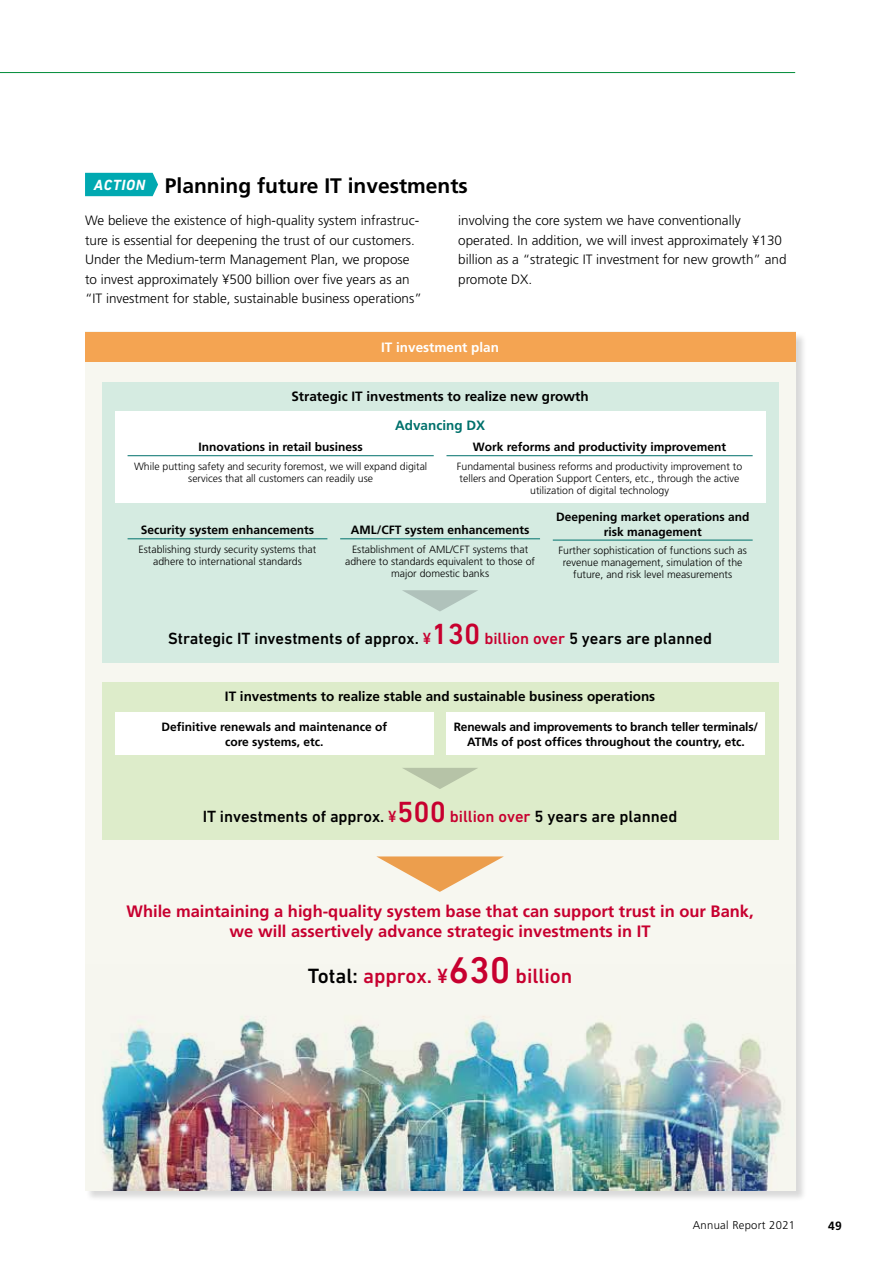
<style>
.page{position:relative;width:893px;height:1263px;background:#fff}
.page>*{position:absolute;margin:0;border:0;box-sizing:border-box;transform-origin:0 0}
.t1{font:700 21px "Frutiger";color:#000}
.t2{font:500 21px "DIN Next LT Pro";color:#c7002f}
.t3{font:700 16.5px/19.5px "Frutiger";color:#c7002f;text-align:center}
.t4{font:500 16.5px "DIN Next LT Pro";color:#000}
.t5{font:300 13.5px/19.5px "Frutiger";color:#000}
.t6{font:700 13.5px "Frutiger";color:#000}
.t7{font:700 13.5px "Frutiger";color:#fff}
.t8{font:700 13.5px "Frutiger";color:#00716c}
.t9{font:700 12px/15px "Frutiger";color:#000;text-align:center}
.t10{font:300 11.25px "Frutiger";letter-spacing:.025em;color:#000}
.t11{font:300 10.5px/12px "Frutiger";color:#000;text-align:center}
.s1{color:#c7002f}
.s2{font-size:29.7px;color:#c7002f}
.s3{color:#000}
.s4{font-size:37.8px}
</style>
<div class="page">
<div style="left:85px;top:332px;width:722px;height:870px;background:#000;opacity:.15"></div>
<div style="left:85px;top:332px;width:710px;height:859px;background:#f7f7f0"></div>
<div style="left:102px;top:382px;width:676px;height:281px;background:#d5ebe1"></div>
<div style="left:102px;top:682px;width:676px;height:157px;background:#ddecca"></div>
<hr style="left:0;top:72px;width:795px;height:1px;background:#008c38">
<svg style="left:376px;top:856px;width:128px;height:36px"></svg>
<div style="left:85px;top:332px;width:710px;height:29px;background:#f4a452"></div>
<svg style="left:402px;top:590px;width:76px;height:21px"></svg>
<svg style="left:403px;top:768px;width:75px;height:21px"></svg>
<img style="left:101px;top:1016px;width:682px;height:175px">
<div style="left:85px;top:173px;width:73px;height:23px;background:#00a9b1"></div>
<div style="left:115px;top:411px;width:650px;height:91px;background:#fff"></div>
<div style="left:115px;top:712px;width:319px;height:43px;background:#fff"></div>
<div style="left:446px;top:712px;width:319px;height:43px;background:#fff"></div>
<hr style="left:128px;top:455px;width:306px;height:1px;background:#00716c">
<hr style="left:128px;top:538px;width:199px;height:1px;background:#00716c">
<hr style="left:340px;top:538px;width:200px;height:1px;background:#00716c">
<hr style="left:553px;top:540px;width:200px;height:1px;background:#00716c">
<hr style="left:446px;top:455px;width:307px;height:1px;background:#00716c">
<h1 class="t1" style="left:94px;top:173px;width:375px"><sup>ACTION</sup> Planning future IT investments</h1>
<p class="t5" style="left:85px;top:211px;width:338px">We believe the existence of high-quality system infrastruc&shy;ture is essential for deepening the trust of our customers.<br>Under the Medium-term Management Plan, we propose to invest approximately ¥500 billion over five years as an “IT investment for stable, sustainable business operations”</p>
<p class="t5" style="left:458px;top:211px;width:330px">involving the core system we have conventionally operated. In addition, we will invest approximately ¥130 billion as a “strategic IT investment for new growth” and promote DX.</p>
<p class="t7" style="left:381px;top:339px;width:119px">IT investment plan</p>
<p class="t6" style="left:291px;top:389px;width:299px">Strategic IT investments to realize new growth</p>
<p class="t8" style="left:395px;top:417px;width:92px">Advancing DX</p>
<p class="t9" style="left:198px;top:439px;width:166px">Innovations in retail business</p>
<p class="t11" style="left:134px;top:460px;width:295px">While putting safety and security foremost, we will expand digital services that all customers can readily use</p>
<p class="t9" style="left:473px;top:439px;width:255px">Work reforms and productivity improvement</p>
<p class="t11" style="left:457px;top:460px;width:287px">Fundamental business reforms and productivity improvement to tellers and Operation Support Centers, etc., through the active utilization of digital technology</p>
<p class="t9" style="left:141px;top:522px;width:175px">Security system enhancements</p>
<p class="t11" style="left:139px;top:543px;width:179px">Establishing sturdy security systems that adhere to international standards</p>
<p class="t9" style="left:351px;top:522px;width:180px">AML/CFT system enhancements</p>
<p class="t11" style="left:345px;top:543px;width:191px">Establishment of AML/CFT systems that adhere to standards equivalent to those of major domestic banks</p>
<p class="t9" style="left:556px;top:509px;width:195px">Deepening market operations and risk management</p>
<p class="t11" style="left:558px;top:544px;width:190px">Further sophistication of functions such as revenue management, simulation of the future, and risk level measurements</p>
<h2 class="t4" style="left:168px;top:629px;width:545px">Strategic IT investments of approx. <span class="s1">¥</span><span class="s2">130</span> <span class="s1">billion over</span> 5 years are planned</h2>
<p class="t6" style="left:225px;top:689px;width:432px">IT investments to realize stable and sustainable business operations</p>
<p class="t9" style="left:161px;top:720px;width:227px">Definitive renewals and maintenance of core systems, etc.</p>
<p class="t9" style="left:454px;top:720px;width:306px">Renewals and improvements to branch teller terminals/<br>ATMs of post offices throughout the country, etc.</p>
<h2 class="t4" style="left:203px;top:806px;width:476px">IT investments of approx. <span class="s1">¥</span><span class="s2">500</span> <span class="s1">billion over</span> 5 years are planned</h2>
<h2 class="t3" style="left:127px;top:901px;width:629px">While maintaining a high-quality system base that can support trust in our Bank, we will assertively advance strategic investments in IT</h2>
<h1 class="t2" style="left:308px;top:963px;width:266px"><span class="s3">Total:</span> approx. ¥<span class="s4">630</span> billion</h1>
<p class="t10" style="left:693px;top:1219px;width:104px">Annual Report 2021</p>
<p class="t9" style="left:828px;top:1218px;width:15px">49</p>
</div>
